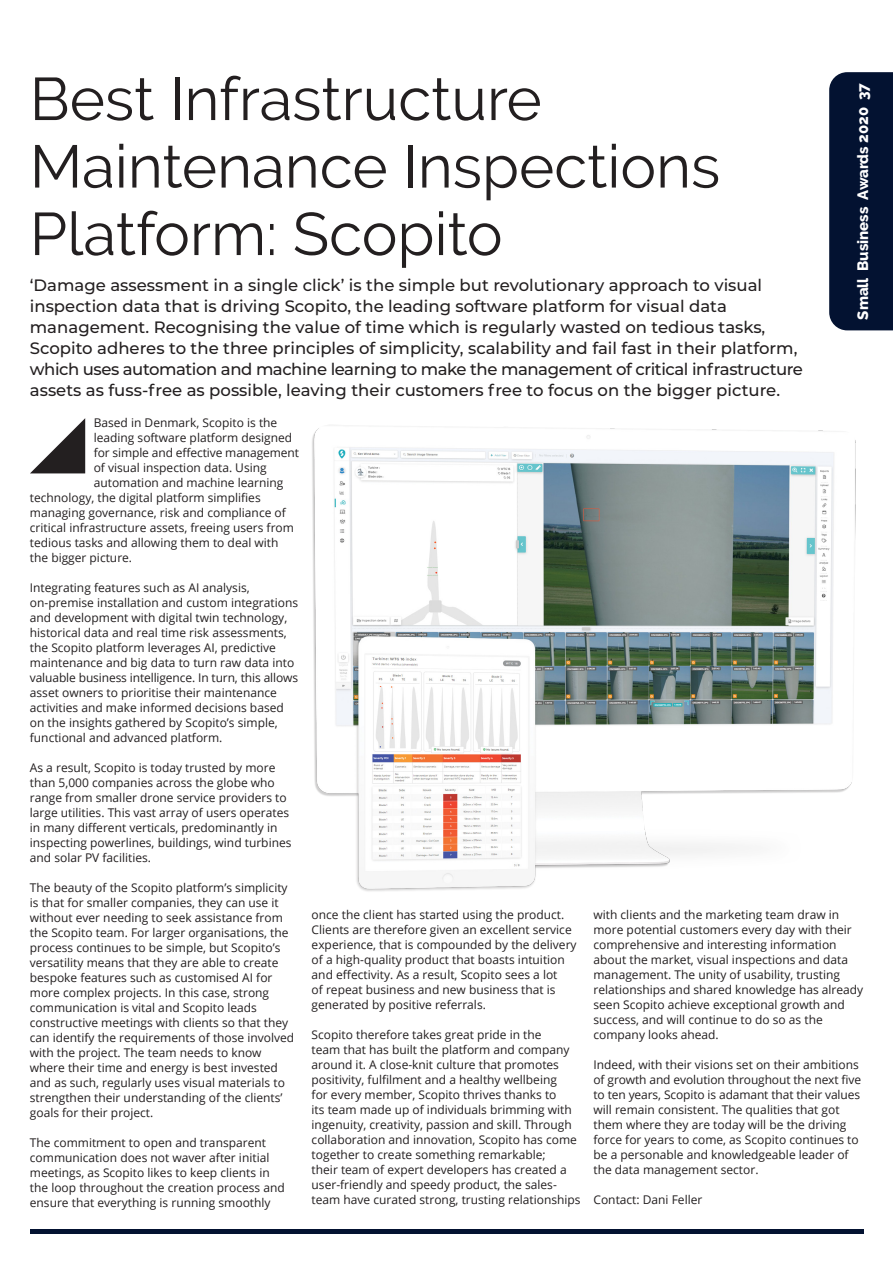
<style>
.page{position:relative;width:893px;height:1263px;background:#fff}
.page>*{position:absolute;margin:0;border:0;box-sizing:border-box;transform-origin:0 0}
.t1{font:60px/67.5px "Raleway";color:#231f20}
.t2{font:500 16.5px/21px "Montserrat";color:#231f20}
.t3{font:800 15px "Raleway";color:#fff}
.t4{font:12px/15px "Open Sans";color:#231f20}
</style>
<div class="page">
<hr style="left:30px;top:1229px;width:833px;height:4px;background:#031231">
<svg style="left:829px;top:72px;width:64px;height:258px;background:#081735"></svg>
<svg style="left:30px;top:418px;width:55px;height:55px"></svg>
<img style="left:312px;top:425px;width:544px;height:466px">
<p class="t1" style="left:30px;top:65px;width:692px">Best Infrastructure<br>Maintenance Inspections<br>Platform: Scopito</p>
<p class="t3" style="left:854px;top:320px;width:238px;rotate:-90deg">Small Business Awards 2020 37</p>
<p class="t2" style="left:30px;top:274px;width:775px">‘Damage assessment in a single click’ is the simple but revolutionary approach to visual inspection data that is driving Scopito, the leading software platform for visual data management. Recognising the value of time which is regularly wasted on tedious tasks, Scopito adheres to the three principles of simplicity, scalability and fail fast in their platform, which uses automation and machine learning to make the management of critical infrastructure</p>
<p class="t2" style="left:30px;top:379px;width:752px">assets as fuss-free as possible, leaving their customers free to focus on the bigger picture.</p>
<p class="t4" style="left:94px;top:415px;width:185px">Based in Denmark, Scopito is the</p>
<p class="t4" style="left:94px;top:430px;width:200px">leading software platform designed</p>
<p class="t4" style="left:94px;top:445px;width:207px">for simple and effective management</p>
<p class="t4" style="left:94px;top:460px;width:175px">of visual inspection data. Using</p>
<p class="t4" style="left:94px;top:475px;width:191px">automation and machine learning</p>
<p class="t4" style="left:30px;top:490px;width:232px">technology, the digital platform simplifies</p>
<p class="t4" style="left:30px;top:505px;width:257px">managing governance, risk and compliance of</p>
<p class="t4" style="left:30px;top:520px;width:266px">critical infrastructure assets, freeing users from</p>
<p class="t4" style="left:30px;top:535px;width:250px">tedious tasks and allowing them to deal with</p>
<p class="t4" style="left:30px;top:550px;width:104px">the bigger picture.</p>
<p class="t4" style="left:30px;top:580px;width:221px">Integrating features such as AI analysis,</p>
<p class="t4" style="left:30px;top:595px;width:270px">on-premise installation and custom integrations and development with digital twin technology, historical data and real time risk assessments, the Scopito platform leverages AI, predictive maintenance and big data to turn raw data into</p>
<p class="t4" style="left:30px;top:670px;width:270px">valuable business intelligence. In turn, this allows</p>
<p class="t4" style="left:30px;top:685px;width:255px">asset owners to prioritise their maintenance activities and make informed decisions based on the insights gathered by Scopito’s simple, functional and advanced platform.</p>
<p class="t4" style="left:30px;top:760px;width:263px">As a result, Scopito is today trusted by more than 5,000 companies across the globe who range from smaller drone service providers to large utilities. This vast array of users operates in many different verticals, predominantly in inspecting powerlines, buildings, wind turbines and solar PV facilities.</p>
<p class="t4" style="left:30px;top:880px;width:266px">The beauty of the Scopito platform’s simplicity is that for smaller companies, they can use it without ever needing to seek assistance from the Scopito team. For larger organisations, the process continues to be simple, but Scopito’s versatility means that they are able to create bespoke features such as customised AI for more complex projects. In this case, strong communication is vital and Scopito leads constructive meetings with clients so that they can identify the requirements of those involved with the project. The team needs to know where their time and energy is best invested and as such, regularly uses visual materials to strengthen their understanding of the clients’ goals for their project.</p>
<p class="t4" style="left:30px;top:1135px;width:256px">The commitment to open and transparent communication does not waver after initial meetings, as Scopito likes to keep clients in the loop throughout the creation process and ensure that everything is running smoothly</p>
<p class="t4" style="left:312px;top:906px;width:267px">once the client has started using the product.<br>Clients are therefore given an excellent service experience, that is compounded by the delivery of a high-quality product that boasts intuition and effectivity. As a result, Scopito sees a lot<br>of repeat business and new business that is generated by positive referrals.</p>
<p class="t4" style="left:312px;top:1026px;width:271px">Scopito therefore takes great pride in the<br>team that has built the platform and company around it. A close-knit culture that promotes positivity, fulfilment and a healthy wellbeing<br>for every member, Scopito thrives thanks to<br>its team made up of individuals brimming with ingenuity, creativity, passion and skill. Through collaboration and innovation, Scopito has come together to create something remarkable;<br>their team of expert developers has created a user-friendly and speedy product, the sales&shy;team have curated strong, trusting relationships</p>
<p class="t4" style="left:593px;top:906px;width:271px">with clients and the marketing team draw in more potential customers every day with their comprehensive and interesting information about the market, visual inspections and data management. The unity of usability, trusting relationships and shared knowledge has already seen Scopito achieve exceptional growth and success, and will continue to do so as the company looks ahead.</p>
<p class="t4" style="left:593px;top:1056px;width:269px">Indeed, with their visions set on their ambitions of growth and evolution throughout the next five</p>
<p class="t4" style="left:593px;top:1086px;width:268px">to ten years, Scopito is adamant that their values</p>
<p class="t4" style="left:593px;top:1101px;width:267px">will remain consistent. The qualities that got them where they are today will be the driving force for years to come, as Scopito continues to be a personable and knowledgeable leader of the data management sector.</p>
<p class="t4" style="left:593px;top:1191px;width:110px">Contact: Dani Feller</p>
</div>
